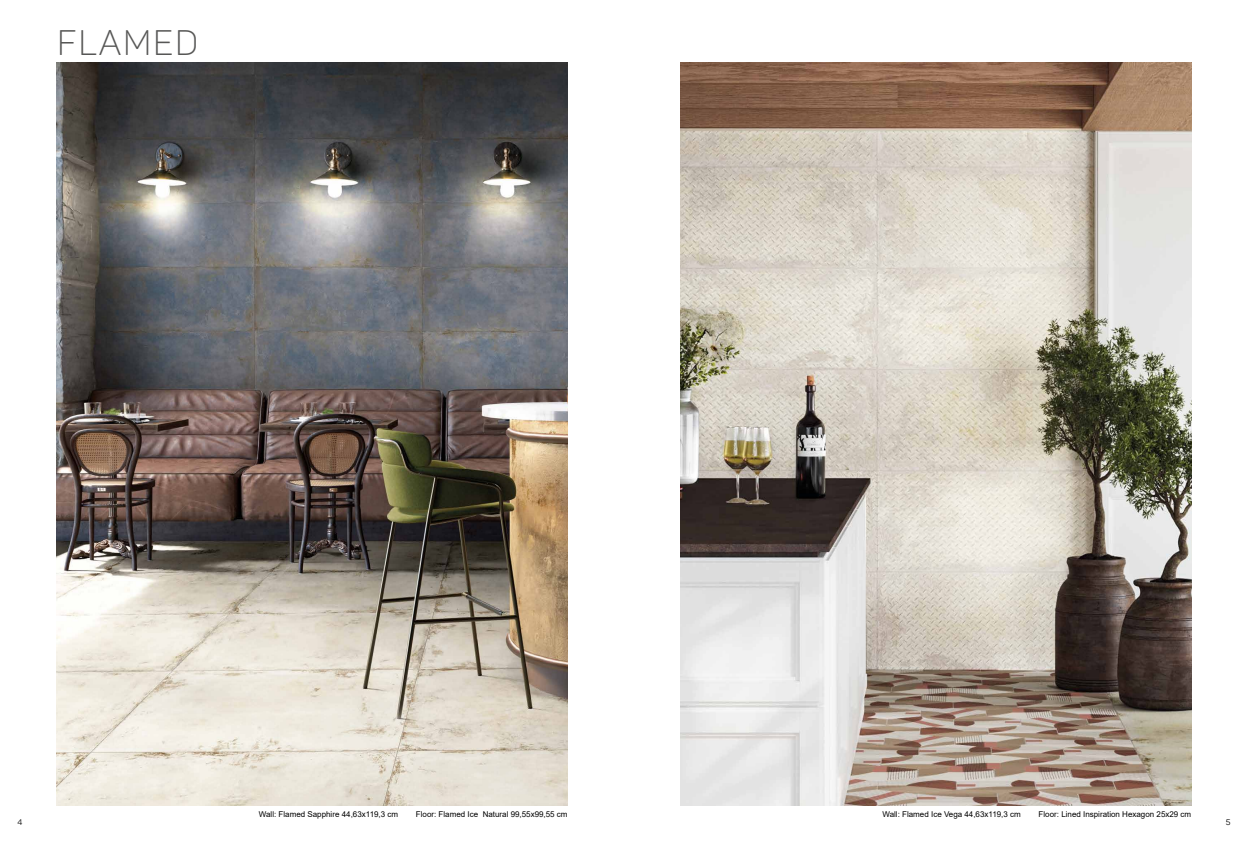
<style>
.page{position:relative;width:1248px;height:851px;background:#fff}
.page>*{position:absolute;margin:0;border:0;box-sizing:border-box;transform-origin:0 0}
.t1{font:300 35px "Panton Demo";color:#575756}
.t2{font:8px "Arial";color:#000}
.t3{font:8px "Panton";color:#000}
</style>
<div class="page">
<img style="left:680px;top:62px;width:511px;height:743px">
<img style="left:57px;top:62px;width:510px;height:743px">
<h1 class="t1" style="left:57px;top:22px;width:45px">FLAME</h1>
<h1 class="t1" style="left:175px;top:22px;width:25px">D</h1>
<p class="t2" style="left:259px;top:808px;width:141px">Wall: Flamed Sapphire 44,63x119,3 cm</p>
<p class="t2" style="left:416px;top:808px;width:153px">Floor: Flamed Ice Natural 99,55x99,55 cm</p>
<p class="t2" style="left:882px;top:808px;width:140px">Wall: Flamed Ice Vega 44,63x119,3 cm</p>
<p class="t2" style="left:1038px;top:808px;width:154px">Floor: Lined Inspiration Hexagon 25x29 cm</p>
<p class="t3" style="left:18px;top:817px;width:6px">4</p>
<p class="t3" style="left:1225px;top:817px;width:6px">5</p>
</div>
